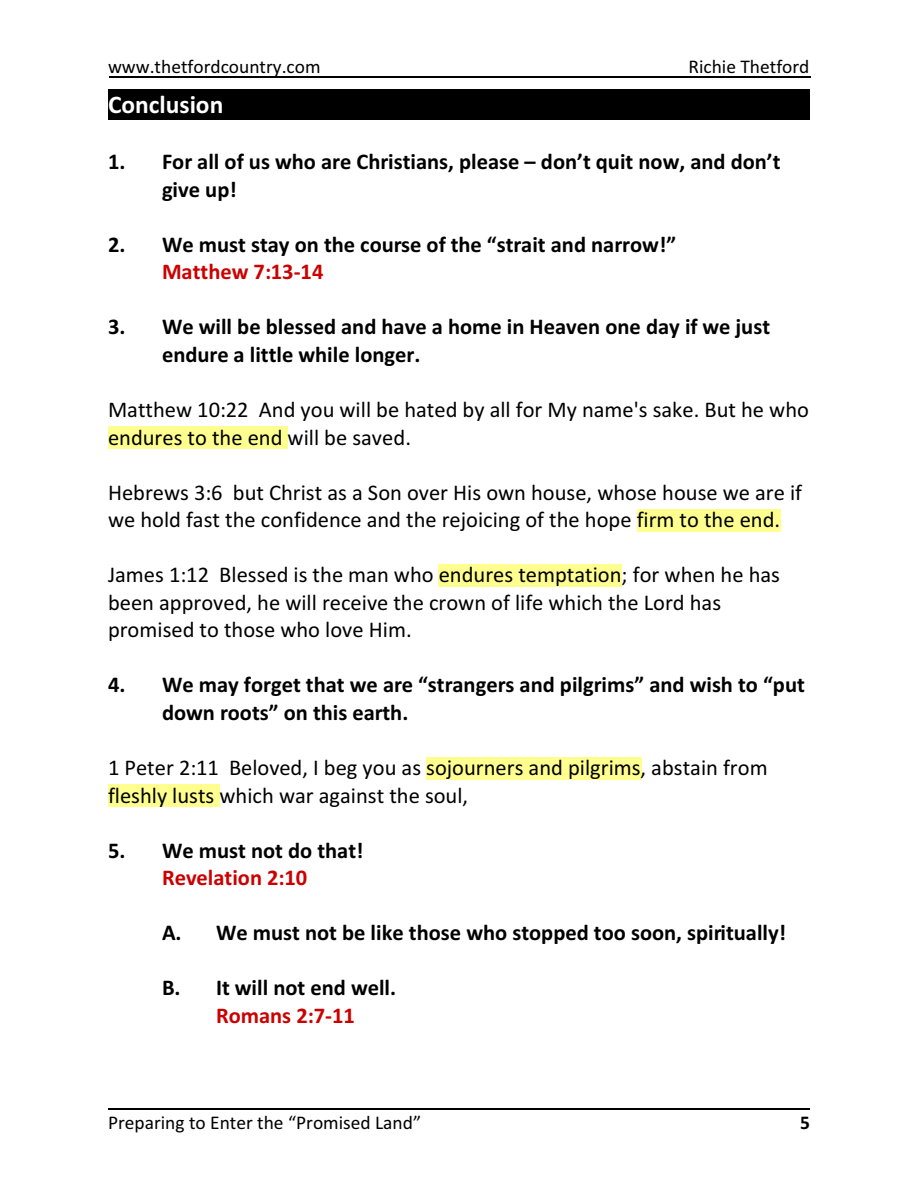
<style>
.page{position:relative;width:918px;height:1188px;background:#fff}
.page>*{position:absolute;margin:0;border:0;box-sizing:border-box;transform-origin:0 0}
.t1{font:700 25.5px "Calibri";color:#fff}
.t2{font:22.5px/27.6px "Calibri";color:#000}
.t3{font:700 22.5px/27.6px "Calibri";color:#000}
.t4{font:700 22.5px "Calibri";color:#c00}
.t5{font:19.5px "Calibri";color:#000}
.t6{font:700 19.5px "Calibri";color:#000}
</style>
<div class="page">
<hr style="left:109px;top:77px;width:702px;height:1px;background:#000">
<div style="left:108px;top:89px;width:702px;height:31px;background:#000"></div>
<div style="left:108px;top:427px;width:180px;height:22px;background:#ffff8f"></div>
<div style="left:637px;top:509px;width:144px;height:23px;background:#ffff8f"></div>
<div style="left:439px;top:564px;width:183px;height:23px;background:#ffff8f"></div>
<div style="left:426px;top:757px;width:216px;height:23px;background:#ffff8f"></div>
<div style="left:108px;top:785px;width:112px;height:22px;background:#ffff8f"></div>
<hr style="left:108px;top:1109px;width:702px;height:1px;background:#000">
<p class="t5" style="left:108px;top:58px;width:214px">www.thetfordcountry.com</p>
<p class="t5" style="left:688px;top:58px;width:123px">Richie Thetford</p>
<p class="t1" style="left:108px;top:94px;width:117px">Conclusion</p>
<p class="t3" style="left:162px;top:150px;width:620px;text-indent:-54px">1. For all of us who are Christians, please – don’t quit now, and don’t give up!</p>
<p class="t3" style="left:108px;top:232px;width:570px">2. We must stay on the course of the “strait and narrow!”</p>
<p class="t4" style="left:162px;top:262px;width:163px">Matthew 7:13-14</p>
<p class="t3" style="left:162px;top:315px;width:610px;text-indent:-54px">3. We will be blessed and have a home in Heaven one day if we just endure a little while longer.</p>
<p class="t2" style="left:108px;top:398px;width:703px">Matthew 10:22 And you will be hated by all for My name's sake. But he who endures to the end will be saved.</p>
<p class="t2" style="left:108px;top:480px;width:696px">Hebrews 3:6 but Christ as a Son over His own house, whose house we are if we hold fast the confidence and the rejoicing of the hope firm to the end.</p>
<p class="t2" style="left:108px;top:563px;width:674px">James 1:12 Blessed is the man who endures temptation; for when he has been approved, he will receive the crown of life which the Lord has promised to those who love Him.</p>
<p class="t3" style="left:162px;top:673px;width:644px;text-indent:-54px">4. We may forget that we are “strangers and pilgrims” and wish to “put down roots” on this earth.</p>
<p class="t2" style="left:108px;top:756px;width:661px">1 Peter 2:11 Beloved, I beg you as sojourners and pilgrims, abstain from fleshly lusts which war against the soul,</p>
<p class="t3" style="left:108px;top:838px;width:257px">5. We must not do that!</p>
<p class="t4" style="left:162px;top:868px;width:147px">Revelation 2:10</p>
<p class="t3" style="left:162px;top:921px;width:626px">A. We must not be like those who stopped too soon, spiritually!</p>
<p class="t3" style="left:162px;top:976px;width:236px">B. It will not end well.</p>
<p class="t4" style="left:216px;top:1006px;width:140px">Romans 2:7-11</p>
<p class="t5" style="left:108px;top:1114px;width:315px">Preparing to Enter the “Promised Land”</p>
<p class="t6" style="left:800px;top:1114px;width:11px">5</p>
</div>
